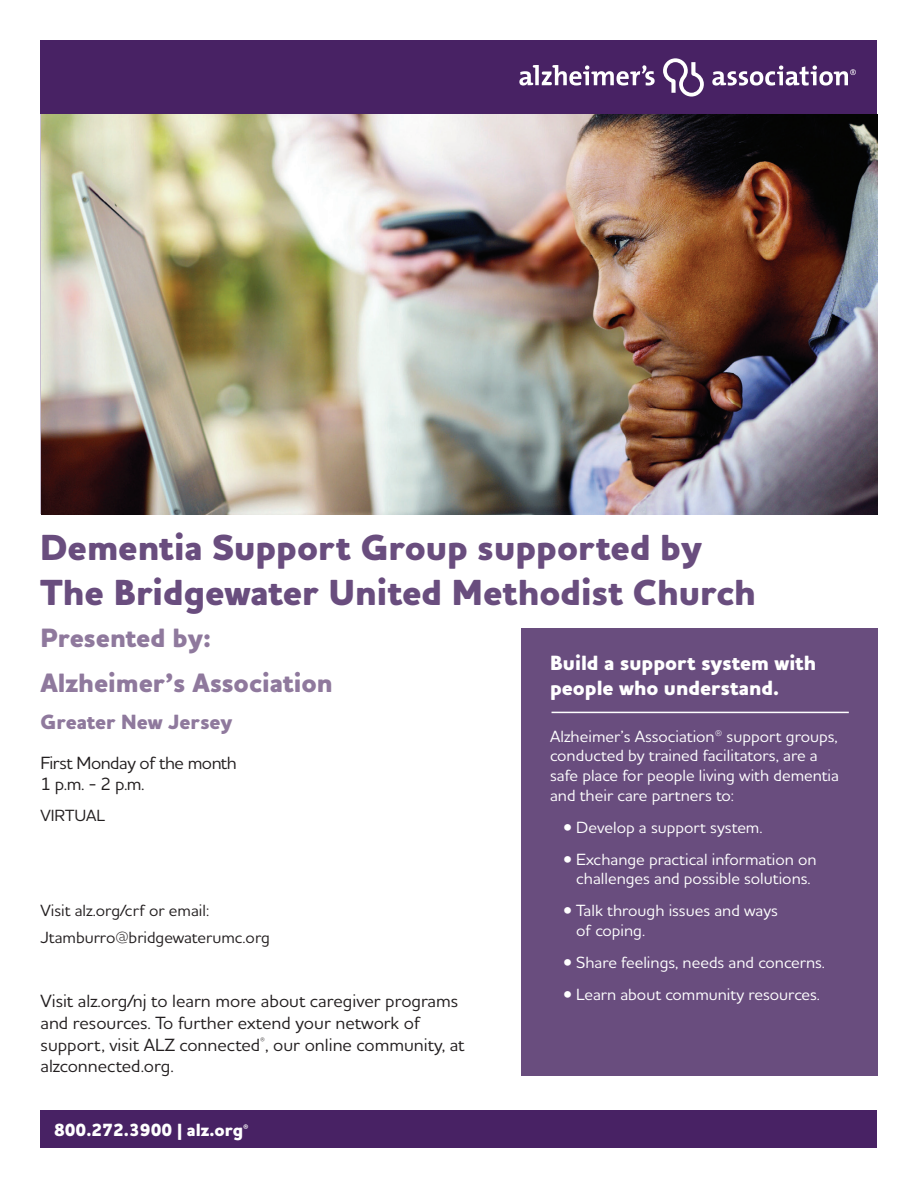
<style>
.page{position:relative;width:918px;height:1188px;background:#fff}
.page>*{position:absolute;margin:0;border:0;box-sizing:border-box;transform-origin:0 0}
.t1{font:800 36.9px/44.4px "Houschka Alt Pro";color:#694d7e}
.t2{font:800 27px/44.5px "Houschka Alt Pro";color:#8f799d}
.t3{font:800 21px/25.2px "Houschka Alt Pro";color:#fff}
.t4{font:800 21px "Houschka Alt Pro";color:#8f799d}
.t5{font:500 18px/21.6px "Houschka Alt Pro";color:#231f20}
.t6{font:500 18px/21.6px "Houschka Alt Pro";letter-spacing:-.025em;color:#231f20}
.t7{font:800 18px "Houschka Alt Pro";color:#fff}
.t8{font:500 16.5px/19.8px "Houschka Alt Pro";color:#fff}
.t9{font:500 16.5px/27px "Houschka Alt Pro";color:#231f20}
</style>
<div class="page">
<div style="left:40px;top:40px;width:837px;height:74px;background:#482264"></div>
<div style="left:521px;top:628px;width:357px;height:448px;background:#694d7e"></div>
<hr style="left:552px;top:712px;width:297px;height:1px;background:#fff">
<div style="left:40px;top:1110px;width:838px;height:38px;background:#482264"></div>
<svg style="left:663px;top:58px;width:41px;height:39px"></svg>
<svg style="left:519px;top:65px;width:136px;height:21px"></svg>
<svg style="left:712px;top:65px;width:144px;height:21px"></svg>
<img style="left:41px;top:115px;width:836px;height:399px">
<h1 class="t1" style="left:40px;top:527px;width:717px">Dementia Support Group supported by<br>The Bridgewater United Methodist Church</h1>
<h2 class="t2" style="left:40px;top:617px;width:294px">Presented by:<br>Alzheimer’s Association</h2>
<p class="t4" style="left:41px;top:708px;width:193px">Greater New Jersey</p>
<p class="t6" style="left:40px;top:751px;width:198px">First Monday of the month<br>1 p.m. - 2 p.m.</p>
<p class="t3" style="left:550px;top:651px;width:268px">Build a support system with people who understand.</p>
<p class="t8" style="left:550px;top:726px;width:290px">Alzheimer’s Association® support groups, conducted by trained facilitators, are a safe place for people living with dementia and their care partners to:</p>
<p class="t8" style="left:564px;top:817px;width:200px">• Develop a support system.</p>
<p class="t8" style="left:564px;top:849px;width:255px;text-align:center">• Exchange practical information on challenges and possible solutions.</p>
<p class="t8" style="left:576px;top:900px;width:203px;text-indent:-13px">• Talk through issues and ways of coping.</p>
<p class="t8" style="left:564px;top:952px;width:263px">• Share feelings, needs and concerns.</p>
<p class="t8" style="left:564px;top:984px;width:258px">• Learn about community resources.</p>
<p class="t9" style="left:40px;top:802px;width:67px">VIRTUAL</p>
<p class="t9" style="left:40px;top:896px;width:231px">Visit alz.org/crf or email:<br>Jtamburro@bridgewaterumc.org</p>
<p class="t5" style="left:40px;top:990px;width:426px">Visit alz.org/nj to learn more about caregiver programs and resources. To further extend your network of support, visit ALZ connected<sup>®</sup>, our online community, at alzconnected.org.</p>
<p class="t7" style="left:54px;top:1118px;width:196px">800.272.3900 | alz.org<sup>®</sup></p>
</div>
